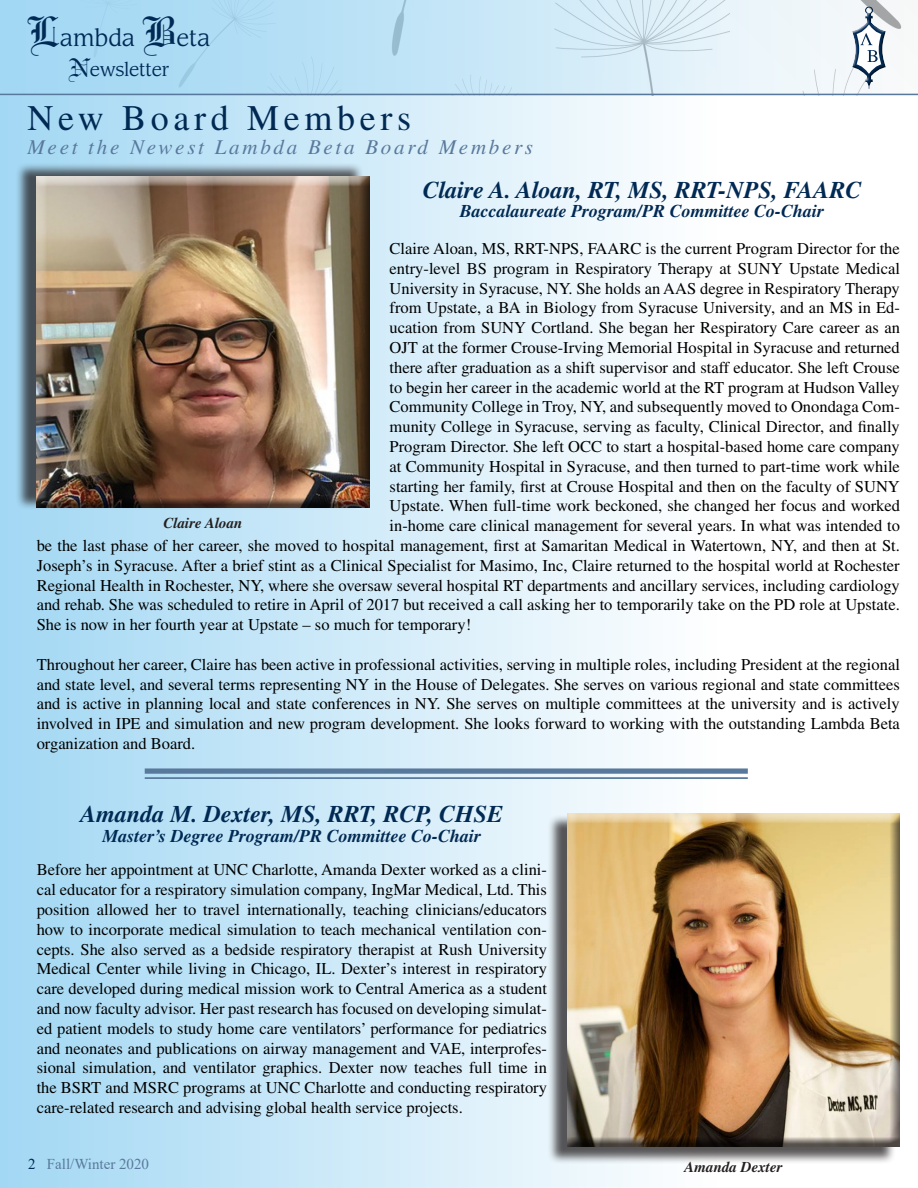
<style>
.page{position:relative;width:918px;height:1188px;background:#fff}
.page>*{position:absolute;margin:0;border:0;box-sizing:border-box;transform-origin:0 0}
.t1{font:36px "Times";letter-spacing:.13em;color:#002953}
.t2{font:italic 700 24px "Times";color:#002953}
.t3{font:22.5px "Leawood";letter-spacing:-.005em;color:#002a56}
.t4{font:italic 21px "Times";letter-spacing:.13em;color:#59799c}
.t5{font:italic 700 18px "Times";color:#002953}
.t6{font:18px "Leawood";letter-spacing:-.015em;color:#002a56}
.t7{font:16.5px/19.8px "Times";color:#000;text-align:justify}
.t8{font:italic 700 15px "Times";color:#231f20}
.t9{font:15px "Times New Roman";color:#59799c}
.s1{font-family:"Linotext";font-size:45px}
.s2{font-family:"Linotext";font-size:27px}
.s3{color:#002953}
</style>
<div class="page">
<div style="left:0;top:0;width:918px;height:1188px;background:linear-gradient(to right,#a7d9f4,#fff)"></div>
<div style="left:0;top:0;width:918px;height:95px;background:linear-gradient(to right,#9bd5f4,#f4f5f6)"></div>
<div style="left:849px;top:3px;width:39px;height:87px;background:#fff;opacity:.75"></div>
<div style="left:850px;top:7px;width:39px;height:85px;background:#231f20;opacity:.75"></div>
<hr style="left:0;top:94px;width:918px;height:1px;background:#59799c">
<div style="left:547px;top:814px;width:349px;height:350px;background:#231f20;opacity:.75"></div>
<div style="left:567px;top:814px;width:335px;height:334px;background:#231f20;opacity:.75"></div>
<div style="left:15px;top:162px;width:349px;height:348px;background:#231f20;opacity:.75"></div>
<div style="left:36px;top:177px;width:336px;height:334px;background:#231f20;opacity:.75"></div>
<div style="left:145px;top:768px;width:603px;height:6px;background:#59799c"></div>
<hr style="left:145px;top:777px;width:603px;height:2px;background:#59799c">
<p class="t3" style="left:27px;top:24px;width:185px"><span class="s1">L</span>ambda <span class="s1">B</span>eta</p>
<p class="t6" style="left:68px;top:59px;width:102px"><span class="s2">N</span>ewsletter</p>
<p class="t1" style="left:27px;top:97px;width:385px">New Board Members</p>
<p class="t4" style="left:27px;top:135px;width:507px">Meet the Newest Lambda Beta Board Members</p>
<p class="t2" style="left:423px;top:175px;width:440px">Claire A. Aloan, RT, MS, RRT-NPS, FAARC</p>
<p class="t5" style="left:460px;top:201px;width:366px">Baccalaureate Program/PR Committee Co-Chair</p>
<p class="t7" style="left:390px;top:238px;width:512px">Claire Aloan, MS, RRT-NPS, FAARC is the current Program Director for the</p>
<p class="t7" style="left:390px;top:258px;width:512px">entry-level BS program in Respiratory Therapy at SUNY Upstate Medical</p>
<p class="t7" style="left:390px;top:278px;width:512px">University in Syracuse, NY. She holds an AAS degree in Respiratory Therapy</p>
<p class="t7" style="left:390px;top:298px;width:512px">from Upstate, a BA in Biology from Syracuse University, and an MS in Ed-</p>
<p class="t7" style="left:390px;top:318px;width:512px">ucation from SUNY Cortland. She began her Respiratory Care career as an</p>
<p class="t7" style="left:390px;top:337px;width:512px">OJT at the former Crouse-Irving Memorial Hospital in Syracuse and returned</p>
<p class="t7" style="left:390px;top:357px;width:512px">there after graduation as a shift supervisor and staff educator. She left Crouse</p>
<p class="t7" style="left:390px;top:377px;width:512px">to begin her career in the academic world at the RT program at Hudson Valley</p>
<p class="t7" style="left:390px;top:397px;width:512px">Community College in Troy, NY, and subsequently moved to Onondaga Com-</p>
<p class="t7" style="left:390px;top:417px;width:512px">munity College in Syracuse, serving as faculty, Clinical Director, and finally</p>
<p class="t7" style="left:390px;top:436px;width:512px">Program Director. She left OCC to start a hospital-based home care company</p>
<p class="t7" style="left:390px;top:456px;width:512px">at Community Hospital in Syracuse, and then turned to part-time work while</p>
<p class="t7" style="left:390px;top:476px;width:512px">starting her family, first at Crouse Hospital and then on the faculty of SUNY</p>
<p class="t7" style="left:390px;top:496px;width:512px">Upstate. When full-time work beckoned, she changed her focus and worked</p>
<p class="t7" style="left:390px;top:516px;width:512px">in-home care clinical management for several years. In what was intended to</p>
<p class="t7" style="left:37px;top:535px;width:865px">be the last phase of her career, she moved to hospital management, first at Samaritan Medical in Watertown, NY, and then at St.</p>
<p class="t7" style="left:37px;top:555px;width:865px">Joseph’s in Syracuse. After a brief stint as a Clinical Specialist for Masimo, Inc, Claire returned to the hospital world at Rochester</p>
<p class="t7" style="left:37px;top:575px;width:865px">Regional Health in Rochester, NY, where she oversaw several hospital RT departments and ancillary services, including cardiology</p>
<p class="t7" style="left:37px;top:595px;width:865px">and rehab. She was scheduled to retire in April of 2017 but received a call asking her to temporarily take on the PD role at Upstate.</p>
<p class="t7" style="left:37px;top:615px;width:436px">She is now in her fourth year at Upstate – so much for temporary!</p>
<p class="t7" style="left:37px;top:654px;width:865px">Throughout her career, Claire has been active in professional activities, serving in multiple roles, including President at the regional and state level, and several terms representing NY in the House of Delegates. She serves on various regional and state committees and is active in planning local and state conferences in NY. She serves on multiple committees at the university and is actively involved in IPE and simulation and new program development. She looks forward to working with the outstanding Lambda Beta organization and Board.</p>
<p class="t8" style="left:164px;top:515px;width:81px">Claire Aloan</p>
<p class="t2" style="left:81px;top:800px;width:424px">Amanda M. Dexter, MS, RRT, RCP, CHSE</p>
<p class="t5" style="left:103px;top:826px;width:380px">Master’s Degree Program/PR Committee Co-Chair</p>
<p class="t7" style="left:37px;top:860px;width:512px">Before her appointment at UNC Charlotte, Amanda Dexter worked as a clini&shy;cal educator for a respiratory simulation company, IngMar Medical, Ltd. This position allowed her to travel internationally, teaching clinicians/educators how to incorporate medical simulation to teach mechanical ventilation con&shy;cepts. She also served as a bedside respiratory therapist at Rush University Medical Center while living in Chicago, IL. Dexter’s interest in respiratory care developed during medical mission work to Central America as a student and now faculty advisor. Her past research has focused on developing simulat&shy;ed patient models to study home care ventilators’ performance for pediatrics and neonates and publications on airway management and VAE, interprofes&shy;sional simulation, and ventilator graphics. Dexter now teaches full time in the BSRT and MSRC programs at UNC Charlotte and conducting respiratory care-related research and advising global health service projects.</p>
<p class="t9" style="left:28px;top:1154px;width:123px"><span class="s3">2</span> Fall/Winter 2020</p>
<p class="t8" style="left:685px;top:1158px;width:99px">Amanda Dexter</p>
</div>
